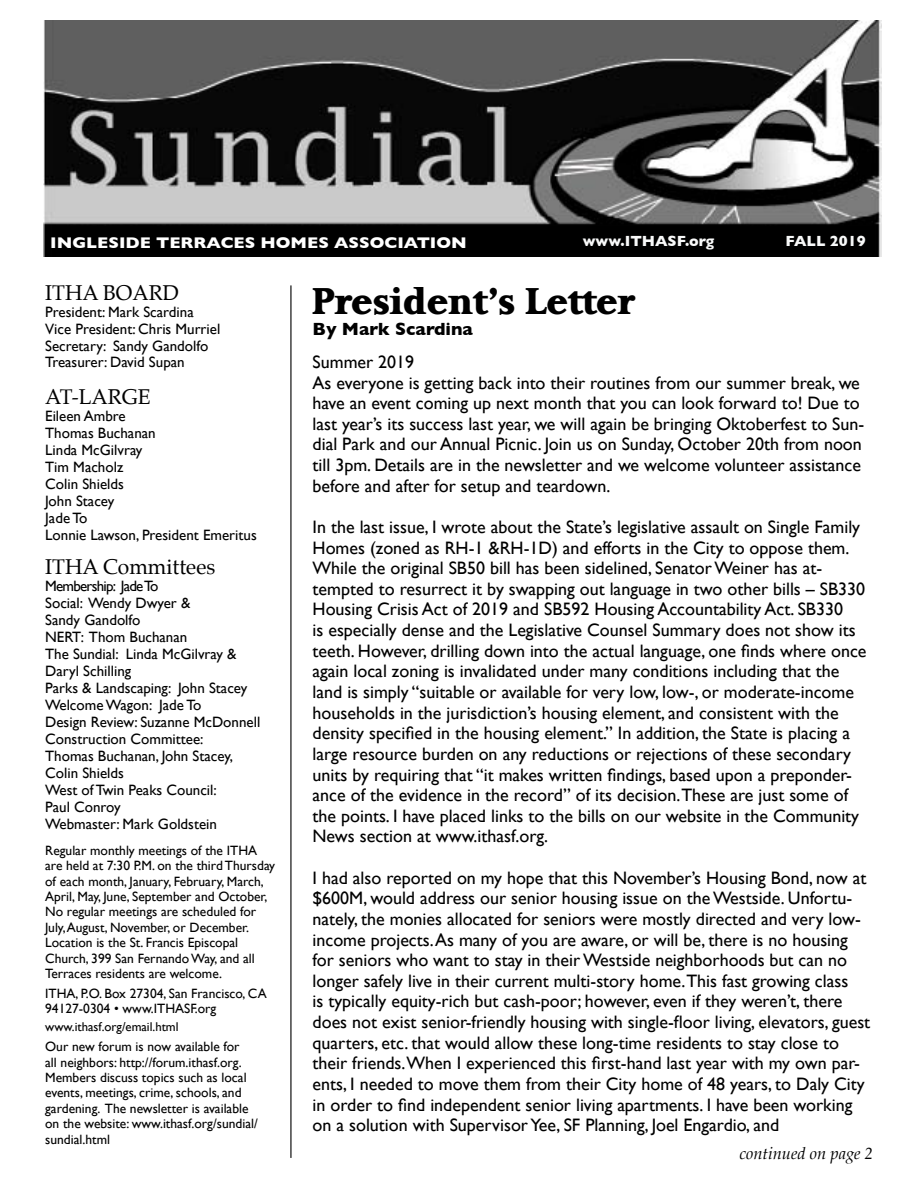
<style>
.page{position:relative;width:918px;height:1188px;background:#fff}
.page>*{position:absolute;margin:0;border:0;box-sizing:border-box;transform-origin:0 0}
.t1{font:700 36px "Palermo";color:#000}
.t2{font:21px "Palatino";color:#000}
.t3{font:18px/20.7px "Gill Sans";color:#000}
.t4{font:700 18px "Gill Sans";color:#000}
.t5{font:italic 16.5px "Palatino";color:#000}
.t6{font:700 15.75px "Gill Sans";color:#fff;scale:1.1 1}
.t7{font:15px/17px "Gill Sans";color:#000}
.t8{font:700 15px "Gill Sans";color:#f8f9f9}
.t9{font:13.5px/15.5px "Gill Sans";color:#000}
.t10{font:12.75px "Gill Sans";color:#000}
.s1{font-style:inherit}
</style>
<div class="page">
<img style="left:44px;top:21px;width:838px;height:236px">
<div style="left:52px;top:226px;width:823px;height:27px;background:#000"></div>
<hr style="left:290px;top:285px;width:2px;height:873px;background:#000">
<p class="t8" style="left:583px;top:232px;width:133px">www.<span class="s1">ITHASF</span>.org</p>
<p class="t8" style="left:786px;top:232px;width:82px">FALL 2019</p>
<h1 class="t1" style="left:313px;top:279px;width:324px">President’s Letter</h1>
<p class="t4" style="left:313px;top:319px;width:162px">By Mark Scardina</p>
<p class="t6" style="left:50px;top:233px;width:380px">INGLESIDE TERRACES HOMES ASSOCIATION</p>
<p class="t2" style="left:45px;top:275px;width:135px">ITHA BOARD</p>
<p class="t7" style="left:45px;top:303px;width:177px">President: Mark Scardina<br>Vice President: Chris Murriel<br>Secretary: Sandy Gandolfo<br>Treasurer: David Supan</p>
<p class="t2" style="left:45px;top:379px;width:107px">AT-LARGE</p>
<p class="t7" style="left:45px;top:407px;width:213px">Eileen Ambre<br>Thomas Buchanan<br>Linda McGilvray<br>Tim Macholz<br>Colin Shields<br>John Stacey<br>Jade To<br>Lonnie Lawson, President Emeritus</p>
<p class="t2" style="left:45px;top:550px;width:172px">ITHA Committees</p>
<p class="t7" style="left:45px;top:578px;width:217px">Membership: Jade To<br>Social: Wendy Dwyer &amp;<br>Sandy Gandolfo<br>NERT: Thom Buchanan<br>The Sundial: Linda McGilvray &amp;<br>Daryl Schilling<br>Parks &amp; Landscaping: John Stacey<br>Welcome Wagon: Jade To<br>Design Review: Suzanne McDonnell<br>Construction Committee:<br>Thomas Buchanan, John Stacey,<br>Colin Shields<br>West of Twin Peaks Council:<br>Paul Conroy<br>Webmaster: Mark Goldstein</p>
<p class="t9" style="left:45px;top:842px;width:231px">Regular monthly meetings of the ITHA are held at 7:30 P.M. on the third Thursday of each month, January, February, March, April, May, June, September and October, No regular meetings are scheduled for July, August, November, or December.<br>Location is the St. Francis Episcopal Church, 399 San Fernando Way, and all Terraces residents are welcome.</p>
<p class="t9" style="left:45px;top:986px;width:223px">ITHA, P.O. Box 27304, San Francisco, CA<br>94127-0304 • www.ITHASF.org</p>
<p class="t10" style="left:45px;top:1020px;width:135px">www.ithasf.org/email.html</p>
<p class="t9" style="left:45px;top:1039px;width:214px">Our new forum is now available for<br>all neighbors: http://forum.ithasf.org.<br>Members discuss topics such as local events, meetings, crime, schools, and gardening. The newsletter is available on the website: www.ithasf.org/sundial/ sundial.html</p>
<p class="t3" style="left:313px;top:351px;width:553px">Summer 2019<br>As everyone is getting back into their routines from our summer break, we have an event coming up next month that you can look forward to! Due to last year’s its success last year, we will again be bringing Oktoberfest to Sun&shy;dial Park and our Annual Picnic. Join us on Sunday, October 20th from noon till 3pm. Details are in the newsletter and we welcome volunteer assistance before and after for setup and teardown.</p>
<p class="t3" style="left:313px;top:516px;width:556px">In the last issue, I wrote about the State’s legislative assault on Single Family Homes (zoned as RH-1 &amp;RH-1D) and efforts in the City to oppose them.<br>While the original SB50 bill has been sidelined, Senator Weiner has at&shy;tempted to resurrect it by swapping out language in two other bills – SB330<br>Housing Crisis Act of 2019 and SB592 Housing Accountability Act. SB330<br>is especially dense and the Legislative Counsel Summary does not show its teeth. However, drilling down into the actual language, one finds where once again local zoning is invalidated under many conditions including that the land is simply “suitable or available for very low, low-, or moderate-income households in the jurisdiction’s housing element, and consistent with the density specified in the housing element.” In addition, the State is placing a large resource burden on any reductions or rejections of these secondary units by requiring that “it makes written findings, based upon a preponder&shy;ance of the evidence in the record” of its decision.These are just some of the points. I have placed links to the bills on our website in the Community News section at www.ithasf.org.</p>
<p class="t3" style="left:313px;top:867px;width:559px">I had also reported on my hope that this November’s Housing Bond, now at $600M, would address our senior housing issue on the Westside. Unfortu&shy;nately, the monies allocated for seniors were mostly directed and very low&shy;income projects. As many of you are aware, or will be, there is no housing for seniors who want to stay in their Westside neighborhoods but can no longer safely live in their current multi-story home.This fast growing class<br>is typically equity-rich but cash-poor; however, even if they weren’t, there does not exist senior-friendly housing with single-floor living, elevators, guest quarters, etc. that would allow these long-time residents to stay close to their friends.When I experienced this first-hand last year with my own par&shy;ents, I needed to move them from their City home of 48 years, to Daly City in order to find independent senior living apartments. I have been working on a solution with Supervisor Yee, SF Planning, Joel Engardio, and</p>
<p class="t5" style="left:739px;top:1140px;width:135px">continued on page 2</p>
</div>
